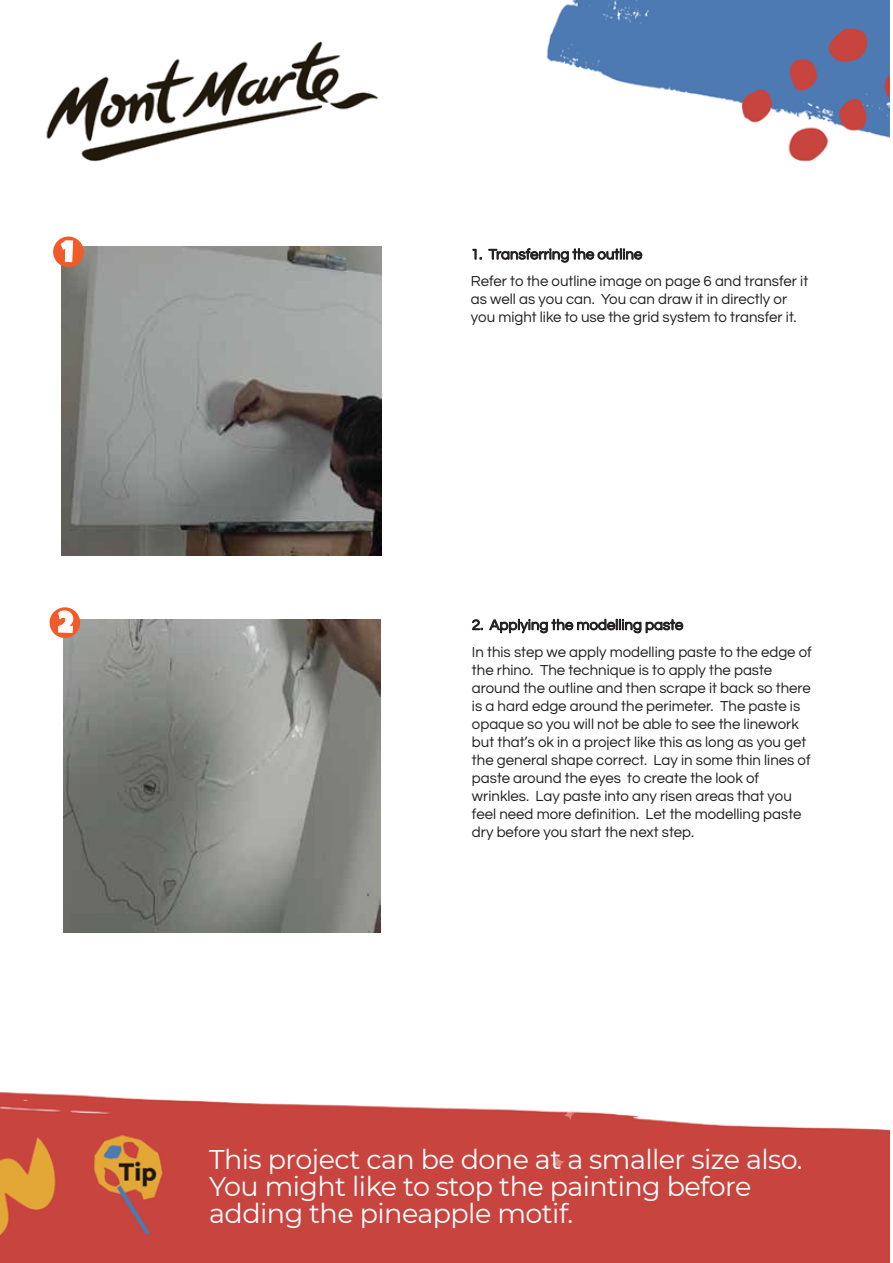
<style>
.page{position:relative;width:893px;height:1263px;background:#fff}
.page>*{position:absolute;margin:0;border:0;box-sizing:border-box;transform-origin:0 0}
.t1{font:29.7px "Luckiest Guy";color:#fff}
.t2{font:27px/27px "Montserrat";letter-spacing:-.02em;color:#fff}
.t3{font:15px/18px "Questrial";color:#231f20}
</style>
<div class="page">
<img style="left:0;top:0;width:890px;height:1263px">
<svg style="left:565px;top:956px;width:117px;height:82px"></svg>
<svg style="left:563px;top:1108px;width:13px;height:13px"></svg>
<div style="left:690px;top:1032px;width:15px;height:14px;background:#fff;border-radius:5px"></div>
<svg style="left:550px;top:1155px;width:16px;height:16px"></svg>
<svg style="left:188px;top:924px;width:13px;height:14px"></svg>
<svg style="left:0;top:991px;width:85px;height:96px"></svg>
<svg style="left:472px;top:248px;width:10px;height:12px"></svg>
<svg style="left:488px;top:248px;width:155px;height:15px"></svg>
<svg style="left:472px;top:618px;width:212px;height:16px"></svg>
<img style="left:62px;top:247px;width:320px;height:309px">
<img style="left:63px;top:619px;width:318px;height:313px">
<div style="left:53px;top:237px;width:31px;height:30px;background:#f15a29;border-radius:50%"></div>
<svg style="left:61px;top:240px;width:12px;height:22px"></svg>
<div style="left:50px;top:607px;width:30px;height:31px;background:#f15a29;border-radius:50%"></div>
<svg style="left:58px;top:611px;width:15px;height:22px"></svg>
<h1 class="t1" style="left:62px;top:232px;width:13px">1</h1>
<h1 class="t1" style="left:58px;top:603px;width:17px">2</h1>
<p class="t3" style="left:471px;top:241px;width:339px;line-height:27px">1. Transferring the outline<br>Refer to the outline image on page 6 and transfer it</p>
<p class="t3" style="left:471px;top:291px;width:327px">as well as you can. You can draw it in directly or you might like to use the grid system to transfer it.</p>
<p class="t3" style="left:472px;top:612px;width:341px;line-height:27px">2. Applying the modelling paste<br>In this step we apply modelling paste to the edge of</p>
<p class="t3" style="left:472px;top:661px;width:340px">the rhino. The technique is to apply the paste around the outline and then scrape it back so there is a hard edge around the perimeter. The paste is opaque so you will not be able to see the linework but that’s ok in a project like this as long as you get the general shape correct. Lay in some thin lines of paste around the eyes to create the look of wrinkles. Lay paste into any risen areas that you feel need more definition. Let the modelling paste dry before you start the next step.</p>
<h2 class="t2" style="left:209px;top:1144px;width:595px">This project can be done at a smaller size also.<br>You might like to stop the painting before adding the pineapple motif.</h2>
</div>
